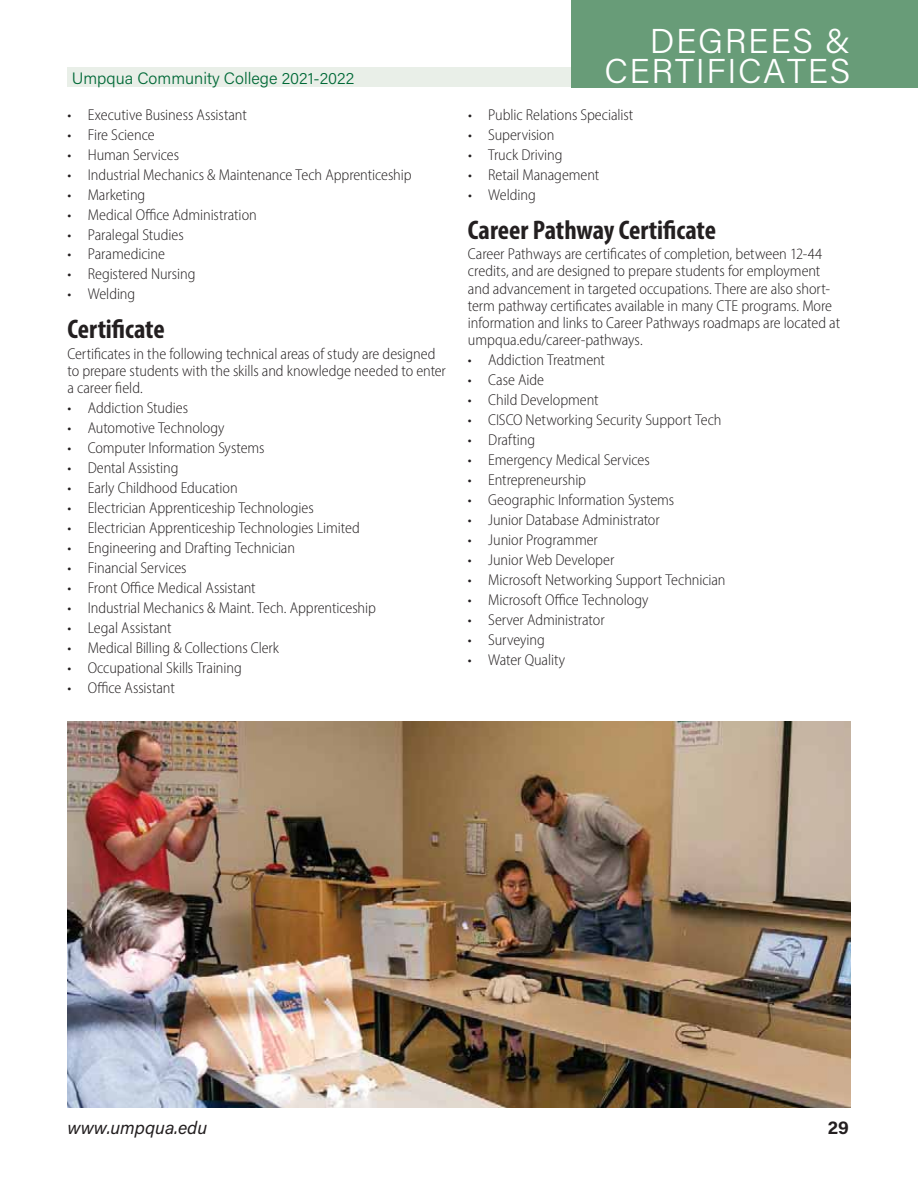
<style>
.page{position:relative;width:918px;height:1188px;background:#fff}
.page>*{position:absolute;margin:0;border:0;box-sizing:border-box;transform-origin:0 0}
.t1{font:300 34.5px/30px "Acumin Pro";letter-spacing:.05em;color:#fff;text-align:right}
.t2{font:700 condensed 27px "Myriad Pro";color:#231f20}
.t3{font:italic 18px "Acumin Pro";color:#231f20}
.t4{font:700 18px "Acumin Pro";color:#231f20}
.t5{font:300 16.5px "Acumin Pro";color:#006937}
.t6{font:300 semi-condensed 15.75px/17.2px "Myriad Pro";letter-spacing:-.005em;color:#231f20}
</style>
<div class="page">
<div style="left:68px;top:68px;width:783px;height:19px;background:#e9efe8"></div>
<div style="left:571px;top:0;width:347px;height:87px;background:#689c78"></div>
<img style="left:68px;top:721px;width:783px;height:386px">
<p class="t5" style="left:72px;top:69px;width:284px">Umpqua Community College 2021-2022</p>
<p class="t6" style="left:68px;top:107px;width:181px">• Executive Business Assistant</p>
<p class="t6" style="left:68px;top:127px;width:89px">• Fire Science</p>
<p class="t6" style="left:68px;top:147px;width:113px">• Human Services</p>
<p class="t6" style="left:68px;top:167px;width:346px">• Industrial Mechanics &amp; Maintenance Tech Apprenticeship</p>
<p class="t6" style="left:68px;top:187px;width:79px">• Marketing</p>
<p class="t6" style="left:68px;top:207px;width:191px">• Medical Office Administration</p>
<p class="t6" style="left:68px;top:227px;width:118px">• Paralegal Studies</p>
<p class="t6" style="left:68px;top:247px;width:99px">• Paramedicine</p>
<p class="t6" style="left:68px;top:267px;width:129px">• Registered Nursing</p>
<p class="t6" style="left:68px;top:287px;width:69px">• Welding</p>
<h2 class="t2" style="left:68px;top:319px;width:99px">Certificate</h2>
<p class="t6" style="left:68px;top:346px;width:380px">Certificates in the following technical areas of study are designed to prepare students with the skills and knowledge needed to enter a career field.</p>
<p class="t6" style="left:68px;top:401px;width:122px">• Addiction Studies</p>
<p class="t6" style="left:68px;top:421px;width:159px">• Automotive Technology</p>
<p class="t6" style="left:68px;top:441px;width:199px">• Computer Information Systems</p>
<p class="t6" style="left:68px;top:460px;width:112px">• Dental Assisting</p>
<p class="t6" style="left:68px;top:480px;width:172px">• Early Childhood Education</p>
<p class="t6" style="left:68px;top:500px;width:248px">• Electrician Apprenticeship Technologies</p>
<p class="t6" style="left:68px;top:520px;width:294px">• Electrician Apprenticeship Technologies Limited</p>
<p class="t6" style="left:68px;top:540px;width:229px">• Engineering and Drafting Technician</p>
<p class="t6" style="left:68px;top:560px;width:121px">• Financial Services</p>
<p class="t6" style="left:68px;top:580px;width:190px">• Front Office Medical Assistant</p>
<p class="t6" style="left:68px;top:600px;width:310px">• Industrial Mechanics &amp; Maint. Tech. Apprenticeship</p>
<p class="t6" style="left:68px;top:620px;width:106px">• Legal Assistant</p>
<p class="t6" style="left:67px;top:640px;width:213px">• Medical Billing &amp; Collections Clerk</p>
<p class="t6" style="left:68px;top:660px;width:176px">• Occupational Skills Training</p>
<p class="t6" style="left:68px;top:680px;width:109px">• Office Assistant</p>
<h1 class="t1" style="left:604px;top:27px;width:248px">DEGREES &amp;<br>CERTIFICATES</h1>
<p class="t6" style="left:468px;top:107px;width:167px">• Public Relations Specialist</p>
<p class="t6" style="left:468px;top:127px;width:88px">• Supervision</p>
<p class="t6" style="left:468px;top:147px;width:96px">• Truck Driving</p>
<p class="t6" style="left:468px;top:167px;width:133px">• Retail Management</p>
<p class="t6" style="left:468px;top:187px;width:69px">• Welding</p>
<h2 class="t2" style="left:468px;top:219px;width:250px">Career Pathway Certificate</h2>
<p class="t6" style="left:468px;top:246px;width:374px">Career Pathways are certificates of completion, between 12-44 credits, and are designed to prepare students for employment and advancement in targeted occupations. There are also short&shy;term pathway certificates available in many CTE programs. More information and links to Career Pathways roadmaps are located at umpqua.edu/career-pathways.</p>
<p class="t6" style="left:468px;top:353px;width:139px">• Addiction Treatment</p>
<p class="t6" style="left:468px;top:373px;width:78px">• Case Aide</p>
<p class="t6" style="left:468px;top:393px;width:132px">• Child Development</p>
<p class="t6" style="left:468px;top:412px;width:255px">• CISCO Networking Security Support Tech</p>
<p class="t6" style="left:468px;top:432px;width:69px">• Drafting</p>
<p class="t6" style="left:468px;top:452px;width:183px">• Emergency Medical Services</p>
<p class="t6" style="left:468px;top:472px;width:120px">• Entrepreneurship</p>
<p class="t6" style="left:468px;top:492px;width:208px">• Geographic Information Systems</p>
<p class="t6" style="left:468px;top:512px;width:193px">• Junior Database Administrator</p>
<p class="t6" style="left:468px;top:532px;width:131px">• Junior Programmer</p>
<p class="t6" style="left:468px;top:552px;width:148px">• Junior Web Developer</p>
<p class="t6" style="left:468px;top:572px;width:259px">• Microsoft Networking Support Technician</p>
<p class="t6" style="left:468px;top:592px;width:182px">• Microsoft Office Technology</p>
<p class="t6" style="left:468px;top:612px;width:138px">• Server Administrator</p>
<p class="t6" style="left:468px;top:632px;width:78px">• Surveying</p>
<p class="t6" style="left:468px;top:652px;width:99px">• Water Quality</p>
<p class="t3" style="left:68px;top:1117px;width:141px">www.umpqua.edu</p>
<p class="t4" style="left:828px;top:1117px;width:23px">29</p>
</div>
